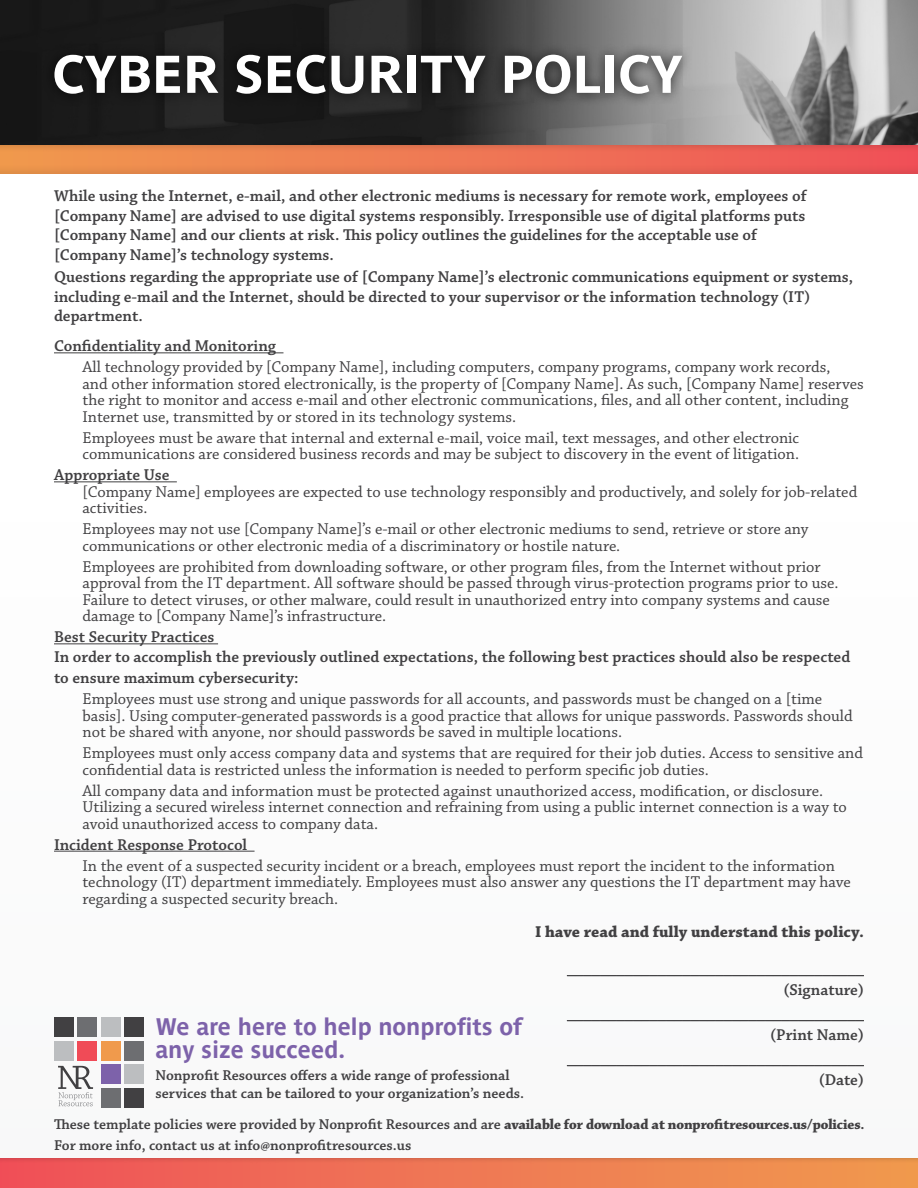
<style>
.page{position:relative;width:918px;height:1188px;background:#fff}
.page>*{position:absolute;margin:0;border:0;box-sizing:border-box;transform-origin:0 0}
.t1{font:700 52.5px "Parisine Std";color:#fff}
.t2{font:700 23.7px/23.7px "Parisine Std";color:#7d62aa}
.t3{font:16.5px/16.5px "Chaparral Pro";color:#414042}
.t4{font:600 16.5px/19.5px "Chaparral Pro";color:#414042}
.t5{font:700 16.5px "Chaparral Pro";color:#414042}
.t6{font:600 15px/20.2px "Chaparral Pro";color:#414042}
.s1{font-family:"Chaparral Pro Bold Disp";font-weight:400}
</style>
<div class="page">
<img style="left:0;top:0;width:918px;height:135px">
<div style="left:0;top:135px;width:918px;height:948px;background:#000;opacity:.2"></div>
<div style="left:0;top:175px;width:918px;height:1013px;background:#fff"></div>
<div style="left:0;top:1148px;width:918px;height:40px;background:#000;opacity:.2"></div>
<div style="left:41px;top:42px;width:653px;height:65px;background:#000;opacity:.69"></div>
<hr style="left:54px;top:352px;width:229px;height:1px;background:#414042">
<hr style="left:54px;top:481px;width:123px;height:1px;background:#414042">
<hr style="left:54px;top:643px;width:164px;height:1px;background:#414042">
<hr style="left:54px;top:851px;width:201px;height:1px;background:#414042">
<hr style="left:567px;top:975px;width:297px;height:1px;background:#414042">
<hr style="left:567px;top:1020px;width:297px;height:1px;background:#414042">
<hr style="left:567px;top:1065px;width:297px;height:1px;background:#414042">
<svg style="left:58px;top:1066px;width:35px;height:40px"></svg>
<div style="left:54px;top:1017px;width:20px;height:20px;background:#414042"></div>
<div style="left:78px;top:1041px;width:19px;height:20px;background:#f04b57"></div>
<div style="left:54px;top:1041px;width:20px;height:20px;background:#bcbec0"></div>
<div style="left:78px;top:1017px;width:19px;height:20px;background:#6d6e71"></div>
<div style="left:125px;top:1017px;width:19px;height:20px;background:#414042"></div>
<div style="left:101px;top:1041px;width:20px;height:20px;background:#f09a4c"></div>
<div style="left:101px;top:1017px;width:20px;height:20px;background:#bcbec0"></div>
<div style="left:125px;top:1041px;width:19px;height:20px;background:#6d6e71"></div>
<div style="left:125px;top:1088px;width:19px;height:20px;background:#414042"></div>
<div style="left:101px;top:1064px;width:20px;height:20px;background:#7d62aa"></div>
<div style="left:101px;top:1088px;width:20px;height:20px;background:#6d6e71"></div>
<div style="left:125px;top:1064px;width:19px;height:20px;background:#bcbec0"></div>
<h1 class="t1" style="left:52px;top:44px;width:632px">CYBER SECURITY POLICY</h1>
<p class="t4" style="left:54px;top:187px;width:754px">While using the Internet, e-mail, and other electronic mediums is necessary for remote work, employees of [Company Name] are advised to use digital systems responsibly. Irresponsible use of digital platforms puts [Company Name] and our clients at risk. This policy outlines the guidelines for the acceptable use of [Company Name]’s technology systems.</p>
<p class="t4" style="left:54px;top:268px;width:801px">Questions regarding the appropriate use of [Company Name]’s electronic communications equipment or systems, including e-mail and the Internet, should be directed to your supervisor or the information technology (IT) department.</p>
<p class="t4" style="left:54px;top:337px;width:224px">Confidentiality and Monitoring</p>
<p class="t3" style="left:82px;top:359px;width:783px">All technology provided by [Company Name], including computers, company programs, company work records,<br>and other information stored electronically, is the property of [Company Name]. As such, [Company Name] reserves the right to monitor and access e-mail and other electronic communications, files, and all other content, including Internet use, transmitted by or stored in its technology systems.</p>
<p class="t3" style="left:82px;top:430px;width:718px">Employees must be aware that internal and external e-mail, voice mail, text messages, and other electronic communications are considered business records and may be subject to discovery in the event of litigation.</p>
<p class="t4" style="left:54px;top:466px;width:117px">Appropriate Use</p>
<p class="t3" style="left:82px;top:484px;width:776px">[Company Name] employees are expected to use technology responsibly and productively, and solely for job-related activities.</p>
<p class="t3" style="left:82px;top:521px;width:727px">Employees may not use [Company Name]’s e-mail or other electronic mediums to send, retrieve or store any communications or other electronic media of a discriminatory or hostile nature.</p>
<p class="t3" style="left:82px;top:559px;width:758px">Employees are prohibited from downloading software, or other program files, from the Internet without prior approval from the IT department. All software should be passed through virus-protection programs prior to use.<br>Failure to detect viruses, or other malware, could result in unauthorized entry into company systems and cause damage to [Company Name]’s infrastructure.</p>
<p class="t4" style="left:54px;top:627px;width:798px;line-height:20.4px">Best Security Practices<br>In order to accomplish the previously outlined expectations, the following best practices should also be respected to ensure maximum cybersecurity:</p>
<p class="t3" style="left:82px;top:691px;width:772px">Employees must use strong and unique passwords for all accounts, and passwords must be changed on a [time basis]. Using computer-generated passwords is a good practice that allows for unique passwords. Passwords should not be shared with anyone, nor should passwords be saved in multiple locations.</p>
<p class="t3" style="left:82px;top:745px;width:782px">Employees must only access company data and systems that are required for their job duties. Access to sensitive and confidential data is restricted unless the information is needed to perform specific job duties.</p>
<p class="t3" style="left:82px;top:783px;width:766px">All company data and information must be protected against unauthorized access, modification, or disclosure.<br>Utilizing a secured wireless internet connection and refraining from using a public internet connection is a way to avoid unauthorized access to company data.</p>
<p class="t4" style="left:54px;top:835px;width:195px">Incident Response Protocol</p>
<p class="t3" style="left:82px;top:858px;width:770px">In the event of a suspected security incident or a breach, employees must report the incident to the information technology (IT) department immediately. Employees must also answer any questions the IT department may have regarding a suspected security breach.</p>
<p class="t5" style="left:535px;top:922px;width:330px">I have read and fully understand this policy.</p>
<p class="t4" style="left:567px;top:959px;width:298px;line-height:21px;text-align:right">____________________________________ (Signature)</p>
<p class="t4" style="left:567px;top:1004px;width:298px;line-height:21px;text-align:right">____________________________________ (Print Name)</p>
<p class="t4" style="left:567px;top:1049px;width:299px;line-height:21px;text-align:right">____________________________________ (Date)</p>
<p class="t6" style="left:54px;top:1115px;width:812px">These template policies were provided by Nonprofit Resources and are <span class="s1">available for download at nonprofitresources.us/policies.<br></span>For more info, contact us at info@nonprofitresources.us</p>
<h2 class="t2" style="left:155px;top:1014px;width:368px">We are here to help nonprofits of any size succeed.</h2>
<p class="t6" style="left:155px;top:1066px;width:370px;line-height:18.8px">Nonprofit Resources offers a wide range of professional services that can be tailored to your organization’s needs.</p>
</div>
